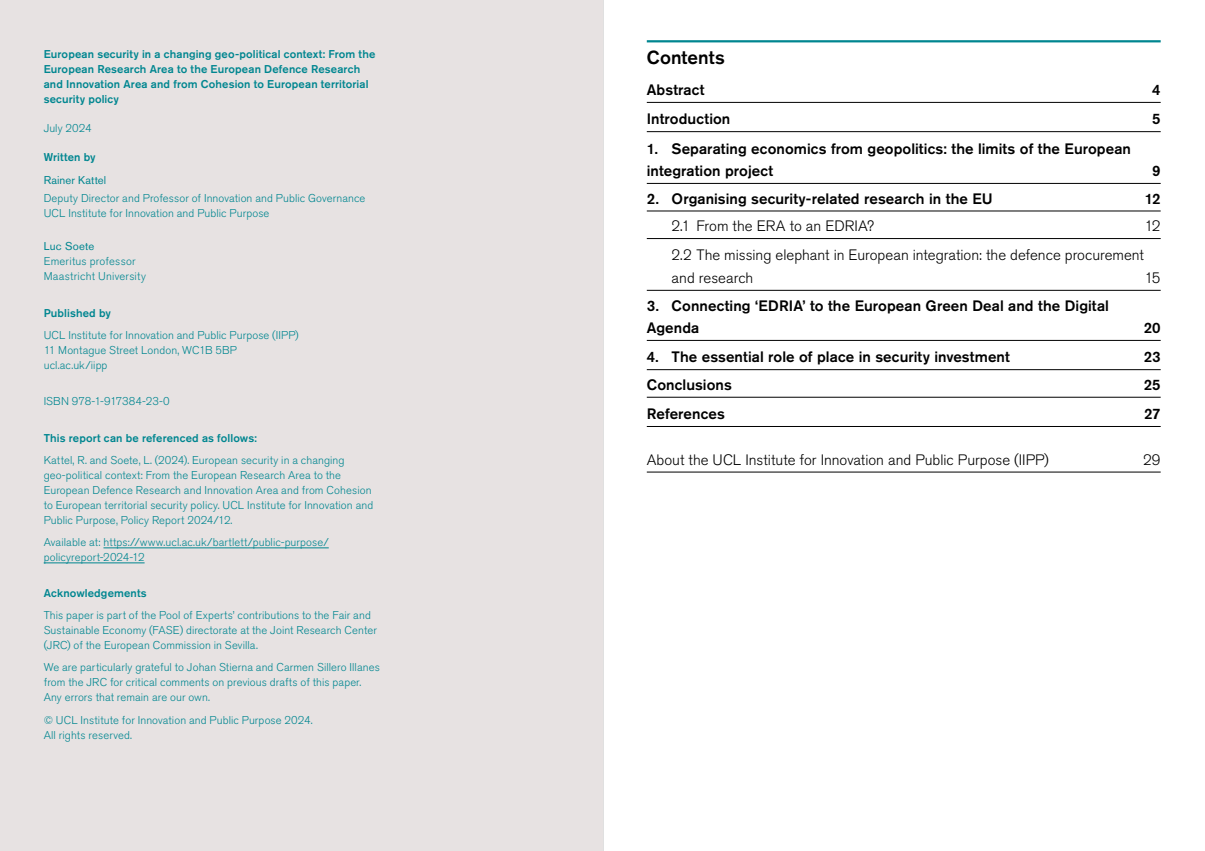
<style>
.page{position:relative;width:1205px;height:851px;background:#fff}
.page>*{position:absolute;margin:0;border:0;box-sizing:border-box;transform-origin:0 0}
.t1{font:500 18.75px "Akzidenz Grotesk Pro";letter-spacing:.005em;color:#000}
.t2{font:500 15px/22.5px "Akzidenz Grotesk Pro";letter-spacing:.005em;color:#000}
.t3{font:300 15px/22.5px "Akzidenz Grotesk Pro";color:#000}
.t4{font:300 11.25px/15px "Akzidenz Grotesk Pro";letter-spacing:.01em;color:#008690}
.t5{font:500 11.25px/15px "Akzidenz Grotesk Pro";letter-spacing:.01em;color:#008690}
.t6{font:11.25px "Akzidenz Grotesk Pro";letter-spacing:.015em;color:#008690}
</style>
<div class="page">
<hr style="left:602px;top:0;width:1px;height:850px;background:#000">
<div style="left:0;top:0;width:602px;height:850px;background:#e7e2e2"></div>
<hr style="left:103px;top:547px;width:226px;height:1px;background:#008690">
<hr style="left:44px;top:562px;width:101px;height:1px;background:#008690">
<hr style="left:647px;top:40px;width:513px;height:2px;background:#008690">
<hr style="left:647px;top:102px;width:513px;height:1px;background:#000">
<hr style="left:647px;top:131px;width:513px;height:1px;background:#000">
<hr style="left:647px;top:183px;width:513px;height:1px;background:#000">
<hr style="left:647px;top:211px;width:513px;height:1px;background:#000">
<hr style="left:647px;top:238px;width:513px;height:1px;background:#000">
<hr style="left:647px;top:290px;width:513px;height:1px;background:#000">
<hr style="left:647px;top:340px;width:513px;height:1px;background:#000">
<hr style="left:647px;top:369px;width:513px;height:1px;background:#000">
<hr style="left:647px;top:397px;width:513px;height:1px;background:#000">
<hr style="left:647px;top:426px;width:513px;height:1px;background:#000">
<hr style="left:647px;top:471px;width:513px;height:1px;background:#000">
<p class="t5" style="left:44px;top:46px;width:333px">European security in a changing geo-political context: From the European Research Area to the European Defence Research and Innovation Area and from Cohesion to European territorial security policy</p>
<p class="t4" style="left:44px;top:121px;width:49px">July 2024</p>
<p class="t5" style="left:44px;top:150px;width:53px">Written by</p>
<p class="t6" style="left:44px;top:172px;width:64px">Rainer Kattel</p>
<p class="t4" style="left:44px;top:191px;width:323px">Deputy Director and Professor of Innovation and Public Governance<br>UCL Institute for Innovation and Public Purpose</p>
<p class="t6" style="left:44px;top:238px;width:52px">Luc Soete</p>
<p class="t4" style="left:44px;top:253px;width:104px">Emeritus professor<br>Maastricht University</p>
<p class="t5" style="left:44px;top:305px;width:69px">Published by</p>
<p class="t4" style="left:44px;top:327px;width:257px">UCL Institute for Innovation and Public Purpose (IIPP)<br>11 Montague Street London, WC1B 5BP ucl.ac.uk/iipp</p>
<p class="t4" style="left:44px;top:394px;width:128px">ISBN 978-1-917384-23-0</p>
<p class="t5" style="left:44px;top:430px;width:215px">This report can be referenced as follows:</p>
<p class="t4" style="left:44px;top:452px;width:331px">Kattel, R. and Soete, L. (2024). European security in a changing geo-political context: From the European Research Area to the European Defence Research and Innovation Area and from Cohesion to European territorial security policy. UCL Institute for Innovation and Public Purpose, Policy Report 2024/12.</p>
<p class="t4" style="left:44px;top:534px;width:286px">Available at: https://www.ucl.ac.uk/bartlett/public-purpose/ policyreport-2024-12</p>
<p class="t5" style="left:44px;top:585px;width:105px">Acknowledgements</p>
<p class="t4" style="left:44px;top:607px;width:335px">This paper is part of the Pool of Experts’ contributions to the Fair and<br>Sustainable Economy (FASE) directorate at the Joint Research Center (JRC) of the European Commission in Sevilla.</p>
<p class="t4" style="left:44px;top:660px;width:338px">We are particularly grateful to Johan Stierna and Carmen Sillero Illanes from the JRC for critical comments on previous drafts of this paper.<br>Any errors that remain are our own.</p>
<p class="t4" style="left:44px;top:712px;width:270px">© UCL Institute for Innovation and Public Purpose 2024.<br>All rights reserved.</p>
<h1 class="t1" style="left:647px;top:45px;width:80px">Contents</h1>
<h2 class="t2" style="left:647px;top:78px;width:59px">Abstract</h2>
<h2 class="t2" style="left:1152px;top:78px;width:10px">4</h2>
<h2 class="t2" style="left:647px;top:107px;width:85px">Introduction</h2>
<h2 class="t2" style="left:1152px;top:107px;width:10px">5</h2>
<h2 class="t2" style="left:647px;top:137px;width:486px">1. Separating economics from geopolitics: the limits of the European integration project</h2>
<h2 class="t2" style="left:1152px;top:159px;width:10px">9</h2>
<h2 class="t2" style="left:647px;top:187px;width:347px">2. Organising security-related research in the EU</h2>
<h2 class="t2" style="left:1144px;top:187px;width:18px">12</h2>
<h2 class="t3" style="left:671px;top:215px;width:204px">2.1 From the ERA to an EDRIA?</h2>
<h2 class="t3" style="left:1144px;top:215px;width:18px">12</h2>
<h2 class="t3" style="left:671px;top:244px;width:474px">2.2 The missing elephant in European integration: the defence procurement and research</h2>
<h2 class="t3" style="left:1144px;top:266px;width:18px">15</h2>
<h2 class="t2" style="left:647px;top:294px;width:463px">3. Connecting ‘EDRIA’ to the European Green Deal and the Digital<br>Agenda</h2>
<h2 class="t2" style="left:1143px;top:316px;width:18px">20</h2>
<h2 class="t2" style="left:647px;top:345px;width:364px">4. The essential role of place in security investment</h2>
<h2 class="t2" style="left:1144px;top:345px;width:18px">23</h2>
<h2 class="t2" style="left:647px;top:373px;width:86px">Conclusions</h2>
<h2 class="t2" style="left:1144px;top:373px;width:18px">25</h2>
<h2 class="t2" style="left:647px;top:402px;width:80px">References</h2>
<h2 class="t2" style="left:1144px;top:402px;width:18px">27</h2>
<h2 class="t3" style="left:647px;top:448px;width:404px">About the UCL Institute for Innovation and Public Purpose (IIPP)</h2>
<h2 class="t3" style="left:1143px;top:448px;width:19px">29</h2>
</div>
